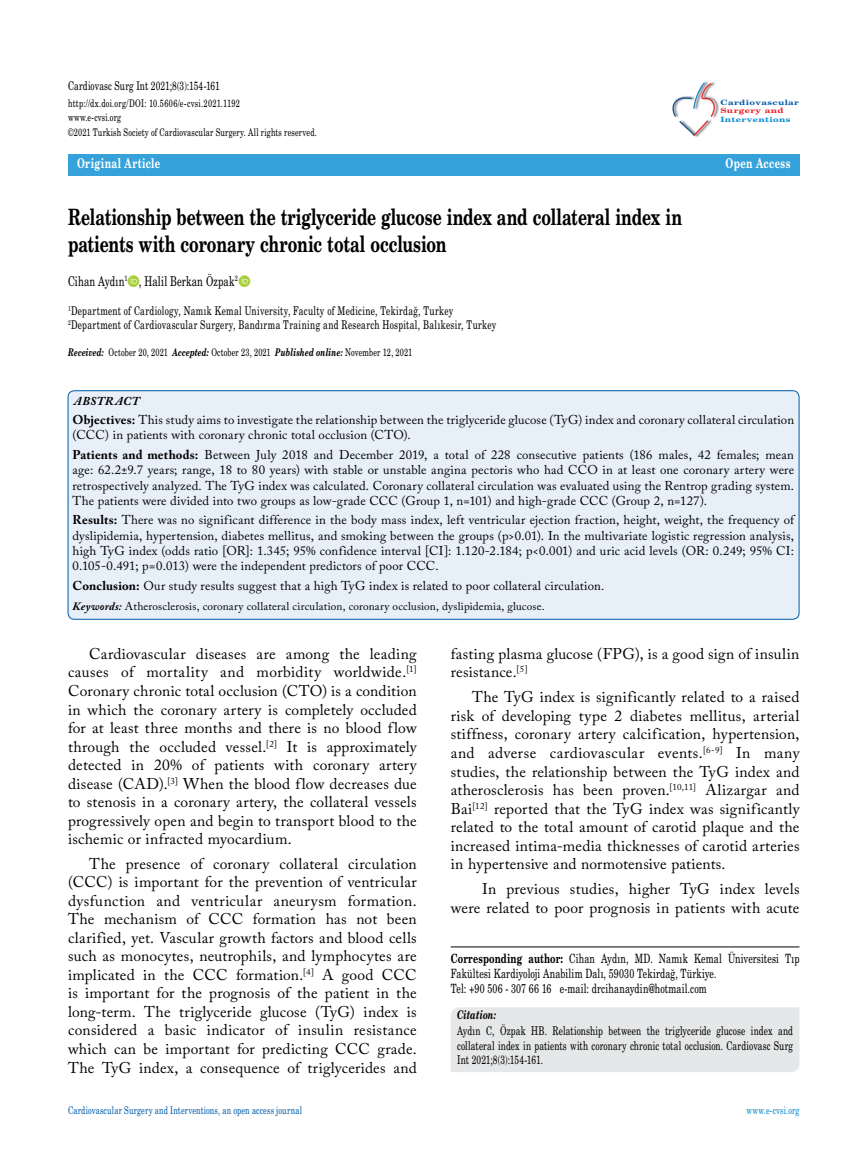
<style>
.page{position:relative;width:859px;height:1170px;background:#fff}
.page>*{position:absolute;margin:0;border:0;box-sizing:border-box;transform-origin:0 0}
.t1{font:22.5px/27px "Madison Bold Tr";letter-spacing:-.005em;color:#000}
.t2{font:15.45px/18.6px "Adobe Caslon Pro";letter-spacing:.015em;color:#000;text-align:justify}
.t3{font:13.5px "Madison Tr";letter-spacing:.01em;color:#000}
.t4{font:13.5px "Madison Bold Tr";letter-spacing:.03em;color:#fff}
.t5{font:12.75px/15.3px "Adobe Caslon Pro";letter-spacing:.01em;color:#000;text-align:justify}
.t6{font:12.75px/15.3px "Madison Tr";letter-spacing:.01em;color:#000}
.t7{font:12px/14.4px "Madison Tr";letter-spacing:.02em;color:#000}
.t8{font:12px "Madison Bold Italic Tr";letter-spacing:.005em;color:#000}
.t9{font:italic 700 12px "Adobe Caslon Pro";letter-spacing:.04em;color:#000}
.t10{font:11.25px "Adobe Caslon Pro";letter-spacing:.015em;color:#000}
.t11{font:10.5px/14.7px "Madison Tr";letter-spacing:.02em;color:#000}
.t12{font:10.5px "Madison Tr";letter-spacing:.015em;color:#005baa}
.t13{font:10.5px "Madison Tr";letter-spacing:.015em;color:#0089cf}
.t14{font:7.35px "Madison Bold Tr";letter-spacing:.03em;color:#005baa;scale:1.8 1}
.t15{font:7.35px "Madison Bold Tr";letter-spacing:.03em;color:#0089cf;scale:1.8 1}
.t16{font:7.35px "Madison Bold Tr";letter-spacing:.03em;color:#ed1d24;scale:1.8 1}
.s1{font-family:"Madison Bold Italic Tr"}
.s2{font-weight:700}
.s3{font-weight:700;font-style:italic}
.s4{font-family:"Madison Bold Tr"}
</style>
<div class="page">
<img style="left:694px;top:81px;width:25px;height:56px">
<svg style="left:672px;top:82px;width:44px;height:54px"></svg>
<div style="left:68px;top:154px;width:731px;height:22px;background:#35a2db"></div>
<hr style="left:451px;top:946px;width:348px;height:1px;background:#000">
<div style="left:68px;top:391px;width:731px;height:228px;background:#e7eff9;border-radius:6px"></div>
<div style="left:68px;top:390px;width:731px;height:229px;border:1px solid #005baa;border-radius:6px"></div>
<div style="left:451px;top:1007px;width:348px;height:64px;background:#e6e7e8"></div>
<p class="t7" style="left:68px;top:78px;width:153px">Cardiovasc Surg Int 2021;8(3):154-161</p>
<p class="t11" style="left:68px;top:95px;width:250px">http://dx.doi.org/DOI: 10.5606/e-cvsi.2021.1192<br>www.e-cvsi.org<br>©2021 Turkish Society of Cardiovascular Surgery. All rights reserved.</p>
<p class="t14" style="left:720px;top:97px;width:45px">Cardiovascular</p>
<p class="t16" style="left:720px;top:106px;width:37px">Surgery and</p>
<p class="t15" style="left:720px;top:115px;width:40px">Interventions</p>
<p class="t4" style="left:77px;top:155px;width:85px">Original Article</p>
<p class="t4" style="left:725px;top:155px;width:66px">Open Access</p>
<h1 class="t1" style="left:68px;top:202px;width:616px">Relationship between the triglyceride glucose index and collateral index in patients with coronary chronic total occlusion</h1>
<p class="t3" style="left:68px;top:272px;width:171px">Cihan Aydın<sup>1</sup> , Halil Berkan Özpak<sup>2</sup></p>
<p class="t7" style="left:68px;top:303px;width:430px"><sup>1</sup>Department of Cardiology, Namık Kemal University, Faculty of Medicine, Tekirdağ, Turkey<br><sup>2</sup>Department of Cardiovascular Surgery, Bandırma Training and Research Hospital, Balıkesir, Turkey</p>
<p class="t11" style="left:68px;top:344px;width:346px"><span class="s1">Received:</span> October 20, 2021 <span class="s1">Accepted:</span> October 23, 2021 <span class="s1">Published online:</span> November 12, 2021</p>
<p class="t9" style="left:74px;top:393px;width:67px">ABSTRACT</p>
<p class="t5" style="left:72px;top:412px;width:723px"><span class="s2">Objectives:</span> This study aims to investigate the relationship between the triglyceride glucose (TyG) index and coronary collateral circulation (CCC) in patients with coronary chronic total occlusion (CTO).</p>
<p class="t5" style="left:72px;top:447px;width:723px"><span class="s2">Patients and methods:</span> Between July 2018 and December 2019, a total of 228 consecutive patients (186 males, 42 females; mean age: 62.2±9.7 years; range, 18 to 80 years) with stable or unstable angina pectoris who had CCO in at least one coronary artery were retrospectively analyzed. The TyG index was calculated. Coronary collateral circulation was evaluated using the Rentrop grading system.<br>The patients were divided into two groups as low-grade CCC (Group 1, n=101) and high-grade CCC (Group 2, n=127).</p>
<p class="t5" style="left:72px;top:512px;width:723px"><span class="s2">Results:</span> There was no significant difference in the body mass index, left ventricular ejection fraction, height, weight, the frequency of dyslipidemia, hypertension, diabetes mellitus, and smoking between the groups (p&gt;0.01). In the multivariate logistic regression analysis, high TyG index (odds ratio [OR]: 1.345; 95% confidence interval [CI]: 1.120-2.184; p&lt;0.001) and uric acid levels (OR: 0.249; 95% CI:<br>0.105-0.491; p=0.013) were the independent predictors of poor CCC.</p>
<p class="t5" style="left:72px;top:578px;width:533px"><span class="s2">Conclusion:</span> Our study results suggest that a high TyG index is related to poor collateral circulation.</p>
<p class="t10" style="left:72px;top:599px;width:474px"><span class="s3">Keywords:</span> Atherosclerosis, coronary collateral circulation, coronary occlusion, dyslipidemia, glucose.</p>
<p class="t2" style="left:68px;top:644px;width:350px;text-indent:21px">Cardiovascular diseases are among the leading causes of mortality and morbidity worldwide.<sup>[1] </sup>Coronary chronic total occlusion (CTO) is a condition in which the coronary artery is completely occluded for at least three months and there is no blood flow through the occluded vessel.<sup>[2]</sup> It is approximately detected in 20% of patients with coronary artery disease (CAD).<sup>[3]</sup> When the blood flow decreases due to stenosis in a coronary artery, the collateral vessels progressively open and begin to transport blood to the ischemic or infracted myocardium.</p>
<p class="t2" style="left:68px;top:853px;width:350px;text-indent:21px">The presence of coronary collateral circulation (CCC) is important for the prevention of ventricular dysfunction and ventricular aneurysm formation.<br>The mechanism of CCC formation has not been clarified, yet. Vascular growth factors and blood cells such as monocytes, neutrophils, and lymphocytes are implicated in the CCC formation.<sup>[4]</sup> A good CCC is important for the prognosis of the patient in the long-term. The triglyceride glucose (TyG) index is considered a basic indicator of insulin resistance which can be important for predicting CCC grade.<br>The TyG index, a consequence of triglycerides and</p>
<p class="t2" style="left:451px;top:644px;width:350px">fasting plasma glucose (FPG), is a good sign of insulin resistance.<sup>[5]</sup></p>
<p class="t2" style="left:451px;top:687px;width:350px;text-indent:21px">The TyG index is significantly related to a raised risk of developing type 2 diabetes mellitus, arterial stiffness, coronary artery calcification, hypertension, and adverse cardiovascular events.<sup>[6-9]</sup> In many studies, the relationship between the TyG index and atherosclerosis has been proven.<sup>[10,11]</sup> Alizargar and Bai<sup>[12]</sup> reported that the TyG index was significantly related to the total amount of carotid plaque and the increased intima-media thicknesses of carotid arteries in hypertensive and normotensive patients.</p>
<p class="t2" style="left:451px;top:879px;width:350px;text-align:right">In previous studies, higher TyG index levels were related to poor prognosis in patients with acute</p>
<p class="t6" style="left:451px;top:950px;width:350px"><span class="s4">Corresponding author:</span> Cihan Aydın, MD. Namık Kemal Üniversitesi Tıp<br>Fakültesi Kardiyoloji Anabilim Dalı, 59030 Tekirdağ, Türkiye.<br>Tel: +90 506 - 307 66 16 e-mail: drcihanaydin@hotmail.com</p>
<p class="t8" style="left:457px;top:1006px;width:41px">Citation:</p>
<p class="t7" style="left:457px;top:1023px;width:337px;text-align:justify">Aydın C, Özpak HB. Relationship between the triglyceride glucose index and collateral index in patients with coronary chronic total occlusion. Cardiovasc Surg Int 2021;8(3):154-161.</p>
<p class="t12" style="left:68px;top:1103px;width:235px">Cardiovascular Surgery and Interventions, an open access journal</p>
<p class="t13" style="left:746px;top:1103px;width:55px">www.e-cvsi.org</p>
</div>
